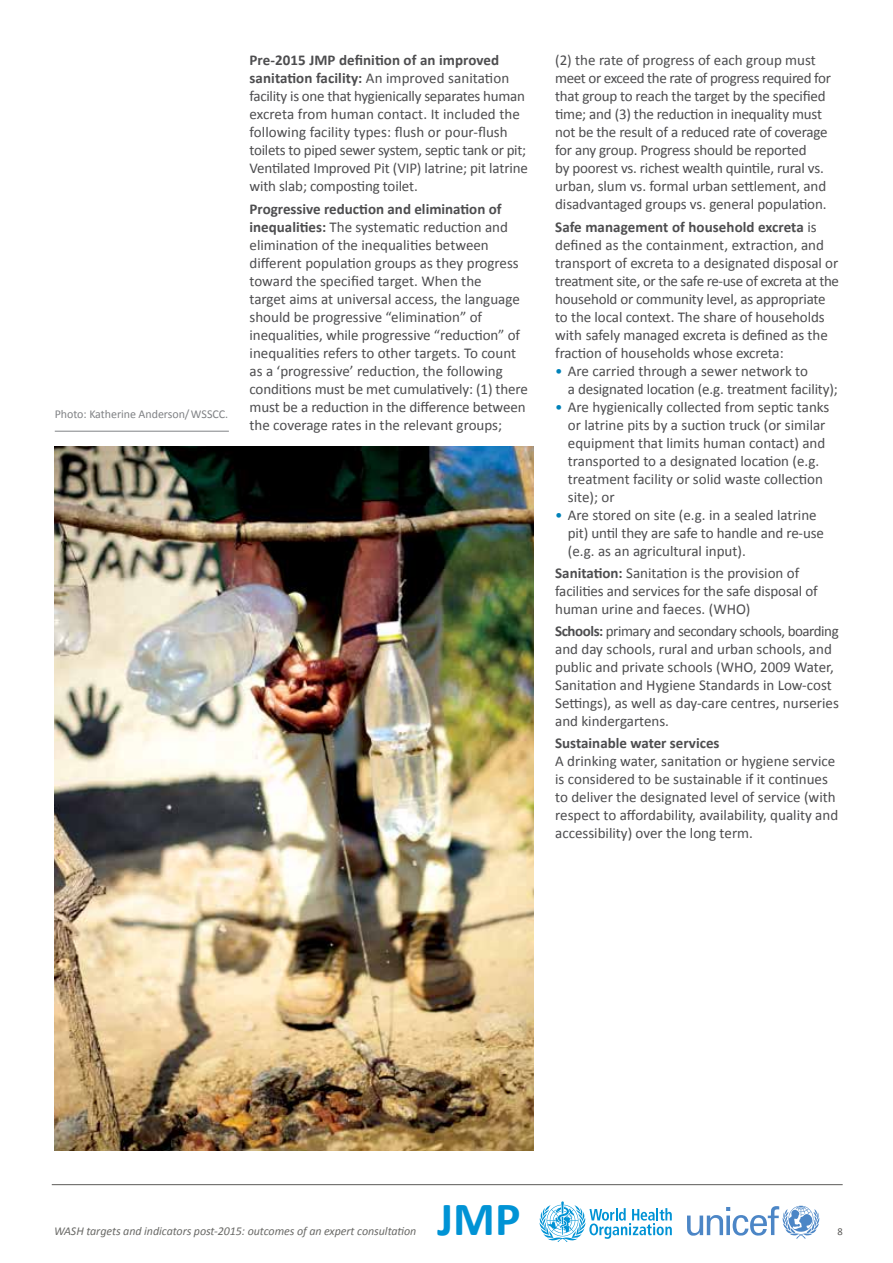
<style>
.page{position:relative;width:893px;height:1263px;background:#fff}
.page>*{position:absolute;margin:0;border:0;box-sizing:border-box;transform-origin:0 0}
.t1{font:700 47.85px "Calibri";color:#0093d5}
.t2{font:15px/18px "Calibri";letter-spacing:-.005em;color:#4d4d4f}
.t3{font:700 15px "Calibri";color:#4d4d4f}
.t4{font:italic 12px "Calibri";letter-spacing:-.005em;color:#6a6a67}
.t5{font:12px "Calibri";letter-spacing:-.005em;color:#808285}
.t6{font:10.5px "Calibri";color:#5b5a58}
.s1{font-weight:700}
.s2{color:#0082b9}
</style>
<div class="page">
<hr style="left:52px;top:1184px;width:791px;height:1px;background:#5b5a58">
<svg style="left:540px;top:1201px;width:132px;height:41px"></svg>
<svg style="left:687px;top:1206px;width:132px;height:33px"></svg>
<img style="left:54px;top:446px;width:480px;height:704px">
<hr style="left:55px;top:431px;width:174px;height:1px;background:#808285">
<p class="t5" style="left:55px;top:407px;width:175px">Photo: Katherine Anderson/ WSSCC.</p>
<p class="t2" style="left:250px;top:51px;width:280px"><span class="s1">Pre-2015 JMP definition of an improved sanitation facility:</span> An improved sanitation facility is one that hygienically separates human excreta from human contact. It included the following facility types: flush or pour-flush toilets to piped sewer system, septic tank or pit; Ventilated Improved Pit (VIP) latrine; pit latrine with slab; composting toilet.</p>
<p class="t2" style="left:250px;top:200px;width:280px"><span class="s1">Progressive reduction and elimination of inequalities:</span> The systematic reduction and elimination of the inequalities between different population groups as they progress toward the specified target. When the<br>target aims at universal access, the language should be progressive “elimination” of inequalities, while progressive “reduction” of inequalities refers to other targets. To count as a ‘progressive’ reduction, the following conditions must be met cumulatively: (1) there must be a reduction in the difference between the coverage rates in the relevant groups;</p>
<p class="t2" style="left:555px;top:51px;width:277px">(2) the rate of progress of each group must meet or exceed the rate of progress required for that group to reach the target by the specified time; and (3) the reduction in inequality must not be the result of a reduced rate of coverage for any group. Progress should be reported<br>by poorest vs. richest wealth quintile, rural vs. urban, slum vs. formal urban settlement, and disadvantaged groups vs. general population.</p>
<p class="t2" style="left:555px;top:218px;width:285px"><span class="s1">Safe management of household excreta</span> is defined as the containment, extraction, and transport of excreta to a designated disposal or treatment site, or the safe re-use of excreta at the household or community level, as appropriate to the local context. The share of households with safely managed excreta is defined as the fraction of households whose excreta:</p>
<p class="t2" style="left:568px;top:362px;width:271px;text-indent:-13px"><span class="s2">•</span> Are carried through a sewer network to<br>a designated location (e.g. treatment facility);</p>
<p class="t2" style="left:568px;top:398px;width:263px;text-indent:-13px"><span class="s2">•</span> Are hygienically collected from septic tanks or latrine pits by a suction truck (or similar equipment that limits human contact) and transported to a designated location (e.g. treatment facility or solid waste collection site); or</p>
<p class="t2" style="left:568px;top:506px;width:258px;text-indent:-13px"><span class="s2">•</span> Are stored on site (e.g. in a sealed latrine pit) until they are safe to handle and re-use (e.g. as an agricultural input).</p>
<p class="t2" style="left:555px;top:564px;width:264px"><span class="s1">Sanitation:</span> Sanitation is the provision of facilities and services for the safe disposal of human urine and faeces. (WHO)</p>
<p class="t2" style="left:555px;top:622px;width:285px"><span class="s1">Schools:</span> primary and secondary schools, boarding and day schools, rural and urban schools, and public and private schools (WHO, 2009 Water, Sanitation and Hygiene Standards in Low-cost Settings), as well as day-care centres, nurseries and kindergartens.</p>
<p class="t3" style="left:555px;top:734px;width:166px">Sustainable water services</p>
<p class="t2" style="left:555px;top:752px;width:285px">A drinking water, sanitation or hygiene service is considered to be sustainable if it continues to deliver the designated level of service (with respect to affordability, availability, quality and accessibility) over the long term.</p>
<p class="t4" style="left:54px;top:1223px;width:364px">WASH targets and indicators post-2015: outcomes of an expert consultation</p>
<h1 class="t1" style="left:437px;top:1189px;width:85px">JMP</h1>
<p class="t6" style="left:837px;top:1225px;width:7px">8</p>
</div>
